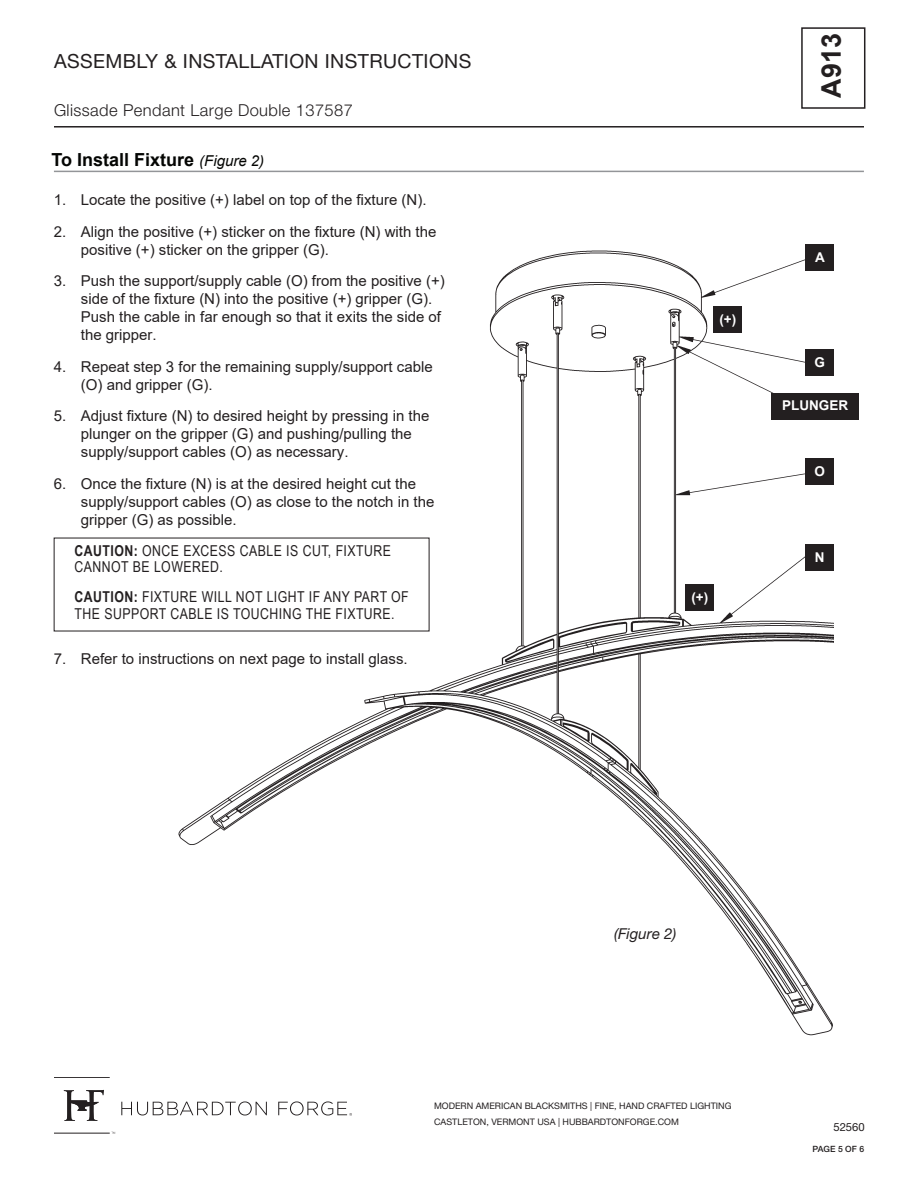
<style>
.page{position:relative;width:918px;height:1188px;background:#fff}
.page>*{position:absolute;margin:0;border:0;box-sizing:border-box;transform-origin:0 0}
.t1{font:700 27px "Arial";color:#231f20}
.t2{font:19.5px "Helvetica Neue LT Std";letter-spacing:.02em;color:#231f20}
.Headers{font:700 18px "Arial";color:#040503}
.t3{font:300 16.5px "Helvetica Neue LT Std";letter-spacing:.025em;color:#231f20}
.t4{font:15px/18px "Arial";color:#231f20}
.Headers-2{font:15px/16.5px "Arial Narrow";letter-spacing:.03em;color:#231f20}
.slope_ceiling_line{font:italic 15px "Helvetica Neue LT Std";color:#231f20}
.slope_ceiling_line-2{font:700 13.5px "Arial";color:#fff}
.t5{font:11.25px "Helvetica Neue LT Std";color:#231f20}
.t6{font:9px/16px "Helvetica Neue LT Std";color:#231f20}
.t7{font:500 8.7px "Helvetica Neue LT Std";letter-spacing:.005em;color:#231f20}
.s1{font-weight:400;font-style:italic;font-size:15px}
.s2{font-weight:700}
</style>
<div class="page">
<div style="left:801px;top:27px;width:64px;height:82px;border:2px solid #231f20"></div>
<hr style="left:54px;top:126px;width:810px;height:2px;background:#231f20">
<svg style="left:121px;top:1101px;width:146px;height:14px"></svg>
<hr style="left:54px;top:1133px;width:56px;height:1px;background:#231f20">
<hr style="left:54px;top:1077px;width:56px;height:1px;background:#231f20">
<svg style="left:64px;top:1090px;width:40px;height:31px"></svg>
<svg style="left:278px;top:1101px;width:74px;height:15px"></svg>
<img style="left:178px;top:245px;width:656px;height:791px">
<hr style="left:54px;top:171px;width:810px;height:1px;background:#939598">
<div style="left:806px;top:245px;width:28px;height:26px;background:#231f20"></div>
<div style="left:772px;top:393px;width:87px;height:26px;background:#231f20"></div>
<div style="left:806px;top:544px;width:28px;height:26px;background:#231f20"></div>
<div style="left:806px;top:458px;width:28px;height:27px;background:#231f20"></div>
<div style="left:806px;top:350px;width:28px;height:26px;background:#231f20"></div>
<div style="left:714px;top:307px;width:28px;height:26px;background:#231f20"></div>
<div style="left:686px;top:585px;width:28px;height:26px;background:#231f20"></div>
<h2 class="t2" style="left:54px;top:49px;width:419px">ASSEMBLY &amp; INSTALLATION INSTRUCTIONS</h2>
<p class="t3" style="left:54px;top:100px;width:301px">Glissade Pendant Large Double 137587</p>
<p class="Headers" style="left:52px;top:147px;width:214px">To Install Fixture <span class="s1">(Figure 2)</span></p>
<p class="t4" style="left:54px;top:191px;width:374px">1. Locate the positive (+) label on top of the fixture (N).</p>
<p class="t4" style="left:81px;top:222px;width:357px;text-indent:-27px">2. Align the positive (+) sticker on the fixture (N) with the positive (+) sticker on the gripper (G).</p>
<p class="t4" style="left:81px;top:272px;width:365px;text-indent:-27px">3. Push the support/supply cable (O) from the positive (+) side of the fixture (N) into the positive (+) gripper (G).<br>Push the cable in far enough so that it exits the side of the gripper.</p>
<p class="t4" style="left:81px;top:357px;width:353px;text-indent:-27px">4. Repeat step 3 for the remaining supply/support cable (O) and gripper (G).</p>
<p class="t4" style="left:81px;top:407px;width:350px;text-indent:-27px">5. Adjust fixture (N) to desired height by pressing in the plunger on the gripper (G) and pushing/pulling the supply/support cables (O) as necessary.</p>
<p class="t4" style="left:81px;top:474px;width:355px;text-indent:-27px">6. Once the fixture (N) is at the desired height cut the supply/support cables (O) as close to the notch in the gripper (G) as possible.</p>
<p class="Headers-2" style="left:75px;top:542px;width:318px"><span class="s2">CAUTION:</span> ONCE EXCESS CABLE IS CUT, FIXTURE<br>CANNOT BE LOWERED.</p>
<p class="Headers-2" style="left:75px;top:588px;width:336px"><span class="s2">CAUTION:</span> FIXTURE WILL NOT LIGHT IF ANY PART OF<br>THE SUPPORT CABLE IS TOUCHING THE FIXTURE.</p>
<p class="t4" style="left:54px;top:650px;width:355px">7. Refer to instructions on next page to install glass.</p>
<h1 class="t1" style="left:812px;top:98px;width:66px;rotate:-90deg">A913</h1>
<p class="slope_ceiling_line-2" style="left:719px;top:310px;width:18px">(+)</p>
<p class="slope_ceiling_line-2" style="left:691px;top:588px;width:18px">(+)</p>
<p class="slope_ceiling_line-2" style="left:815px;top:248px;width:11px">A</p>
<p class="slope_ceiling_line-2" style="left:814px;top:353px;width:12px">G</p>
<p class="slope_ceiling_line-2" style="left:782px;top:396px;width:68px">PLUNGER</p>
<p class="slope_ceiling_line-2" style="left:814px;top:462px;width:12px">O</p>
<p class="slope_ceiling_line-2" style="left:815px;top:547px;width:11px">N</p>
<p class="slope_ceiling_line" style="left:614px;top:925px;width:64px">(Figure 2)</p>
<p class="t6" style="left:434px;top:1097px;width:299px">MODERN AMERICAN BLACKSMITHS | FINE, HAND CRAFTED LIGHTING<br>CASTLETON, VERMONT USA | HUBBARDTONFORGE.COM</p>
<p class="t5" style="left:833px;top:1120px;width:33px">52560</p>
<p class="t7" style="left:813px;top:1144px;width:53px">PAGE 5 OF 6</p>
</div>
